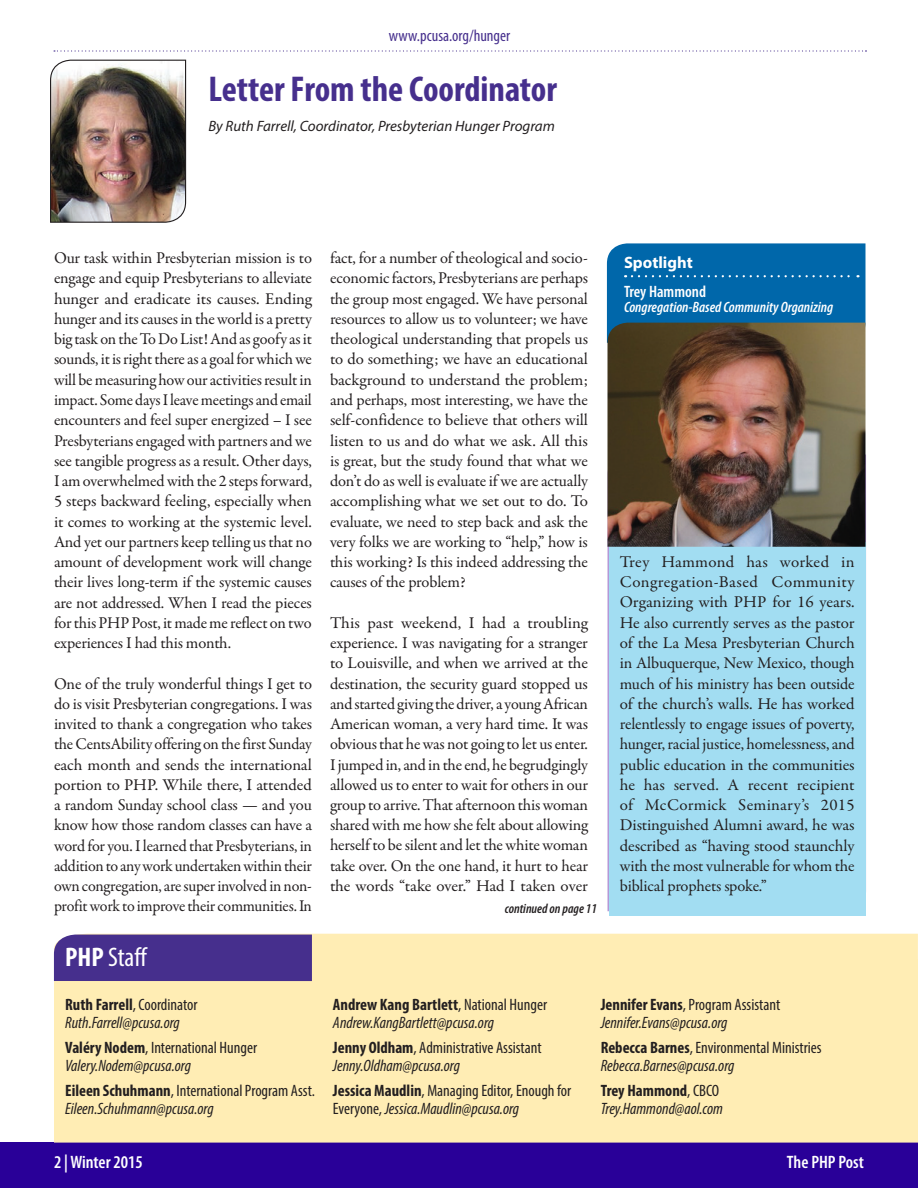
<style>
.page{position:relative;width:918px;height:1188px;background:#fff}
.page>*{position:absolute;margin:0;border:0;box-sizing:border-box;transform-origin:0 0}
._1_head{font:700 condensed 36px "Myriad Pro";color:#462f8d}
.Sidebar_head_2{font:condensed 27px "Myriad Pro";color:#fff}
.t1{font:600 condensed 18px "Myriad Pro";color:#fff}
.Body{font:16.5px/20.2px "Garamond Premr Pro";letter-spacing:-.015em;color:#231f20;text-align:justify}
.t2{font:condensed 16.5px/18px "Myriad Pro";color:#231f20}
.t3{font:italic condensed 16.5px/18px "Myriad Pro";color:#231f20}
.t4{font:condensed 16.5px "Myriad Pro";color:#462f8d}
.Sidebar_head{font:600 condensed 16.5px "Myriad Pro";color:#fff}
.Sidebar_head-2{font:700 16.5px "Myriad Pro";color:#fff}
.author{font:italic 15px "Myriad Pro";color:#231f20}
.Sidebar_head-3{font:italic 600 condensed 15px "Myriad Pro";color:#fff}
.Continued{font:italic 600 condensed 13.5px "Myriad Pro";color:#231f20}
.s1{font-weight:700}
.s2{font-weight:700;font-style:normal}
.s3{font-style:normal}
.s4{font-style:italic}
</style>
<div class="page">
<svg style="left:54px;top:50px;width:813px;height:2px"></svg>
<div style="left:0;top:1143px;width:918px;height:45px;background:#290098"></div>
<img style="left:50px;top:59px;width:137px;height:164px">
<div style="left:54px;top:934px;width:864px;height:209px;background:#ffedb4"></div>
<div style="left:54px;top:935px;width:258px;height:46px;background:#462f8d"></div>
<div style="left:609px;top:542px;width:257px;height:374px;background:#a2ddf2"></div>
<img style="left:608px;top:323px;width:258px;height:224px">
<svg style="left:607px;top:243px;width:258px;height:100px;background:#166493"></svg>
<p class="t4" style="left:389px;top:26px;width:123px">www.pcusa.org/hunger</p>
<p class="_1_head" style="left:208px;top:67px;width:350px">Letter From the Coordinator</p>
<p class="author" style="left:208px;top:117px;width:348px">By Ruth Farrell, Coordinator, Presbyterian Hunger Program</p>
<p class="Body" style="left:54px;top:248px;width:260px">Our task within Presbyterian mission is to engage and equip Presbyterians to alleviate hunger and eradicate its causes. Ending hunger and its causes in the world is a pretty big task on the To Do List! And as goofy as it sounds, it is right there as a goal for which we will be measuring how our activities result in impact. Some days I leave meetings and email encounters and feel super energized – I see Presbyterians engaged with partners and we see tangible progress as a result. Other days, I am overwhelmed with the 2 steps forward, 5 steps backward feeling, especially when it comes to working at the systemic level.<br>And yet our partners keep telling us that no amount of development work will change their lives long-term if the systemic causes are not addressed. When I read the pieces for this PHP Post, it made me reflect on two experiences I had this month.</p>
<p class="Body" style="left:54px;top:674px;width:260px">One of the truly wonderful things I get to do is visit Presbyterian congregations. I was invited to thank a congregation who takes the CentsAbility offering on the first Sunday each month and sends the international portion to PHP. While there, I attended a random Sunday school class — and you know how those random classes can have a word for you. I learned that Presbyterians, in addition to any work undertaken within their own congregation, are super involved in non&shy;profit work to improve their communities. In</p>
<p class="Sidebar_head_2" style="left:65px;top:940px;width:83px"><span class="s1">PHP</span> Staff</p>
<p class="Body" style="left:330px;top:248px;width:260px">fact, for a number of theological and socio&shy;economic factors, Presbyterians are perhaps the group most engaged. We have personal resources to allow us to volunteer; we have theological understanding that propels us to do something; we have an educational background to understand the problem; and perhaps, most interesting, we have the self-confidence to believe that others will listen to us and do what we ask. All this is great, but the study found that what we don’t do as well is evaluate if we are actually accomplishing what we set out to do. To evaluate, we need to step back and ask the very folks we are working to “help,” how is this working? Is this indeed addressing the causes of the problem?</p>
<p class="Body" style="left:330px;top:613px;width:260px">This past weekend, I had a troubling experience. I was navigating for a stranger to Louisville, and when we arrived at the destination, the security guard stopped us and started giving the driver, a young African American woman, a very hard time. It was obvious that he was not going to let us enter.<br>I jumped in, and in the end, he begrudgingly allowed us to enter to wait for others in our group to arrive. That afternoon this woman shared with me how she felt about allowing herself to be silent and let the white woman take over. On the one hand, it hurt to hear the words “take over.” Had I taken over</p>
<p class="Continued" style="left:505px;top:900px;width:94px">continued on page 11</p>
<p class="Sidebar_head-2" style="left:624px;top:252px;width:70px">Spotlight</p>
<p class="Sidebar_head" style="left:624px;top:281px;width:84px">Trey Hammond</p>
<p class="Sidebar_head-3" style="left:624px;top:298px;width:211px">Congregation-Based Community Organizing</p>
<p class="Body" style="left:620px;top:552px;width:236px">Trey Hammond has worked in Congregation-Based Community Organizing with PHP for 16 years.<br>He also currently serves as the pastor of the La Mesa Presbyterian Church in Albuquerque, New Mexico, though much of his ministry has been outside of the church’s walls. He has worked relentlessly to engage issues of poverty, hunger, racial justice, homelessness, and public education in the communities he has served. A recent recipient of McCormick Seminary’s 2015<br>Distinguished Alumni award, he was described as “having stood staunchly with the most vulnerable for whom the biblical prophets spoke.”</p>
<p class="t3" style="left:65px;top:996px;width:134px"><span class="s2">Ruth Farrell</span><span class="s3">, Coordinator<br></span>Ruth.Farrell@pcusa.org</p>
<p class="t3" style="left:65px;top:1038px;width:193px"><span class="s2">Valéry Nodem</span><span class="s3">, International Hunger<br></span>Valery.Nodem@pcusa.org</p>
<p class="t2" style="left:65px;top:1081px;width:251px"><span class="s1">Eileen Schuhmann</span>, International Program Asst.<br><span class="s4">Eileen.Schuhmann@pcusa.org</span></p>
<p class="t3" style="left:333px;top:996px;width:216px"><span class="s2">Andrew Kang Bartlett</span><span class="s3">, National Hunger<br></span>Andrew.KangBartlett@pcusa.org</p>
<p class="t2" style="left:333px;top:1038px;width:210px"><span class="s1">Jenny Oldham</span>, Administrative Assistant<br><span class="s4">Jenny.Oldham@pcusa.org</span></p>
<p class="t2" style="left:333px;top:1081px;width:240px"><span class="s1">Jessica Maudlin</span>, Managing Editor, Enough for<br>Everyone, <span class="s4">Jessica.Maudlin@pcusa.org</span></p>
<p class="t3" style="left:601px;top:996px;width:181px"><span class="s2">Jennifer Evans</span><span class="s3">, Program Assistant<br></span>Jennifer.Evans@pcusa.org</p>
<p class="t2" style="left:601px;top:1038px;width:223px"><span class="s1">Rebecca Barnes</span>, Environmental Ministries<br><span class="s4">Rebecca.Barnes@pcusa.org</span></p>
<p class="t3" style="left:601px;top:1081px;width:124px"><span class="s2">Trey Hammond</span><span class="s3">, CBCO<br></span>Trey.Hammond@aol.com</p>
<p class="t1" style="left:54px;top:1151px;width:90px">2 | Winter 2015</p>
<p class="t1" style="left:787px;top:1151px;width:79px">The PHP Post</p>
</div>
